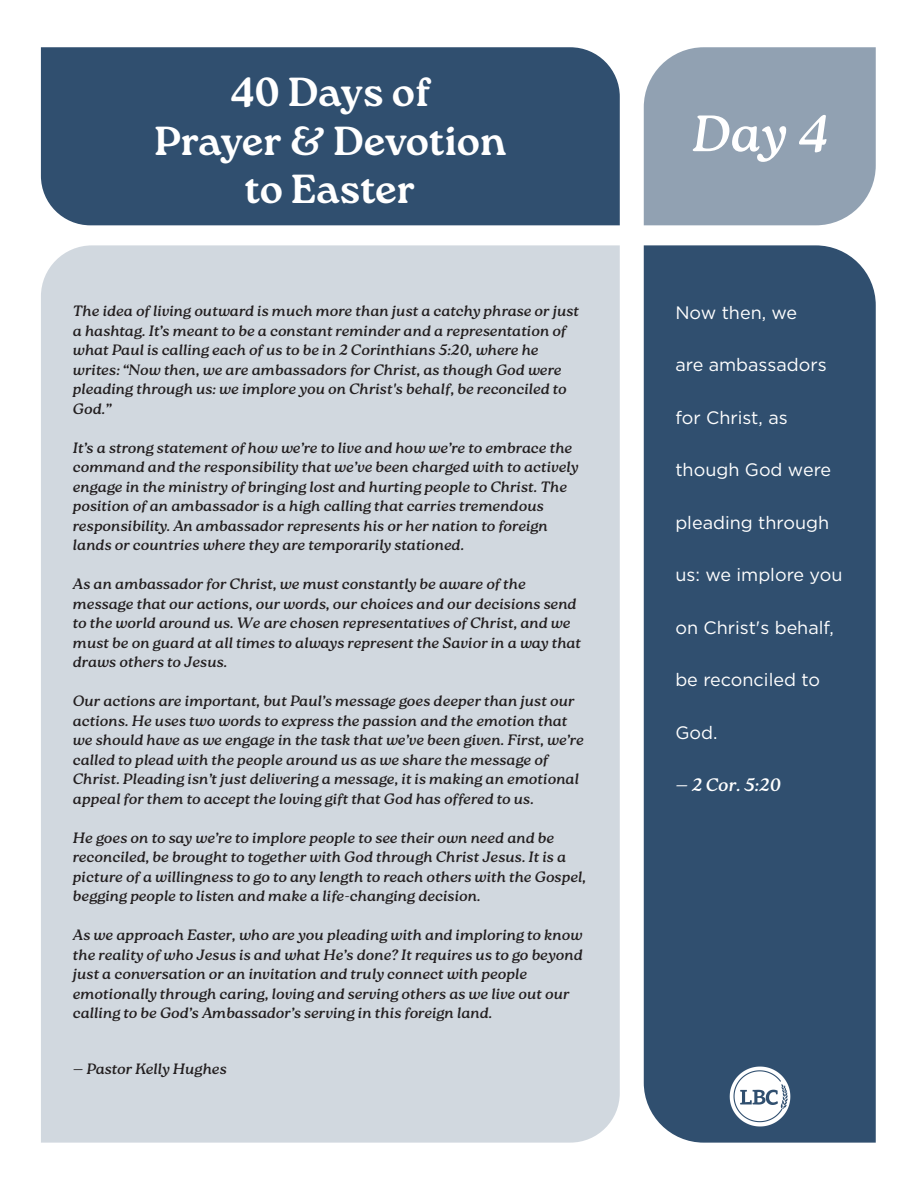
<style>
.page{position:relative;width:918px;height:1188px;background:#fff}
.page>*{position:absolute;margin:0;border:0;box-sizing:border-box;transform-origin:0 0}
.t1{font:italic 51px "Roca";color:#fff}
.t2{font:700 40.5px/48.6px "Roca";color:#fff;text-align:center}
.t3{font:18px "Gotham";color:#fff}
.t4{font:italic 18px "Roca";color:#fff}
.t5{font:italic 15px/19.5px "Roca";letter-spacing:-.005em;color:#231f20}
</style>
<div class="page">
<div style="left:41px;top:245px;width:579px;height:898px;background:#d1d8df"></div>
<div style="left:644px;top:245px;width:232px;height:898px;background:#304f6f"></div>
<div style="left:41px;top:47px;width:579px;height:178px;background:#304f6f"></div>
<div style="left:644px;top:47px;width:232px;height:178px;background:#91a1b2"></div>
<img style="left:717px;top:1053px;width:86px;height:87px">
<h2 class="t2" style="left:155px;top:68px;width:353px">40 Days of<br>Prayer &amp; Devotion to Easter</h2>
<p class="t5" style="left:73px;top:303px;width:508px">The idea of living outward is much more than just a catchy phrase or just a hashtag. It’s meant to be a constant reminder and a representation of what Paul is calling each of us to be in 2 Corinthians 5:20, where he writes: “Now then, we are ambassadors for Christ, as though God were pleading through us: we implore you on Christ's behalf, be reconciled to God.”</p>
<p class="t5" style="left:73px;top:440px;width:507px">It’s a strong statement of how we’re to live and how we’re to embrace the command and the responsibility that we’ve been charged with to actively engage in the ministry of bringing lost and hurting people to Christ. The position of an ambassador is a high calling that carries tremendous responsibility. An ambassador represents his or her nation to foreign lands or countries where they are temporarily stationed.</p>
<p class="t5" style="left:73px;top:576px;width:510px">As an ambassador for Christ, we must constantly be aware of the message that our actions, our words, our choices and our decisions send to the world around us. We are chosen representatives of Christ, and we must be on guard at all times to always represent the Savior in a way that draws others to Jesus.</p>
<p class="t5" style="left:73px;top:693px;width:513px">Our actions are important, but Paul’s message goes deeper than just our actions. He uses two words to express the passion and the emotion that we should have as we engage in the task that we’ve been given. First, we’re called to plead with the people around us as we share the message of Christ. Pleading isn’t just delivering a message, it is making an emotional appeal for them to accept the loving gift that God has offered to us.</p>
<p class="t5" style="left:73px;top:830px;width:515px">He goes on to say we’re to implore people to see their own need and be reconciled, be brought to together with God through Christ Jesus. It is a picture of a willingness to go to any length to reach others with the Gospel, begging people to listen and make a life-changing decision.</p>
<p class="t5" style="left:73px;top:927px;width:512px">As we approach Easter, who are you pleading with and imploring to know the reality of who Jesus is and what He’s done? It requires us to go beyond just a conversation or an invitation and truly connect with people emotionally through caring, loving and serving others as we live out our calling to be God’s Ambassador’s serving in this foreign land.</p>
<p class="t5" style="left:73px;top:1061px;width:156px">— Pastor Kelly Hughes</p>
<h1 class="t1" style="left:692px;top:103px;width:138px">Day 4</h1>
<p class="t3" style="left:675px;top:301px;width:123px">Now then, we</p>
<p class="t3" style="left:675px;top:353px;width:153px">are ambassadors</p>
<p class="t3" style="left:675px;top:406px;width:114px">for Christ, as</p>
<p class="t3" style="left:675px;top:458px;width:157px">though God were</p>
<p class="t3" style="left:675px;top:511px;width:155px">pleading through</p>
<p class="t3" style="left:675px;top:563px;width:169px">us: we implore you</p>
<p class="t3" style="left:675px;top:616px;width:160px">on Christ's behalf,</p>
<p class="t3" style="left:675px;top:668px;width:146px">be reconciled to</p>
<p class="t3" style="left:675px;top:721px;width:44px">God.</p>
<p class="t4" style="left:675px;top:774px;width:107px">— 2 Cor. 5:20</p>
</div>
